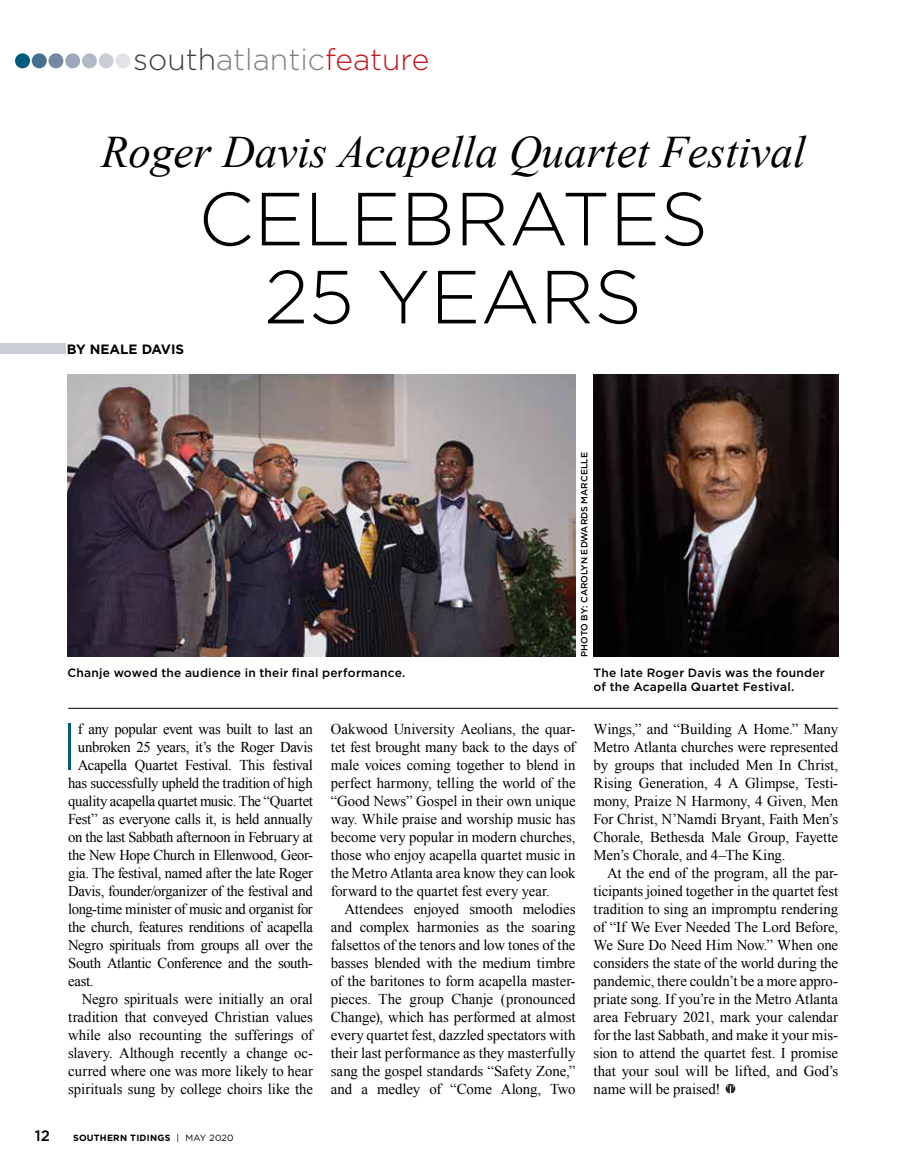
<style>
.page{position:relative;width:905px;height:1175px;background:#fff}
.page>*{position:absolute;margin:0;border:0;box-sizing:border-box;transform-origin:0 0}
.t1{font:300 75px/78px "Gotham";color:#000;text-align:center}
.t2{font:200 66.45px "Gotham";color:#005b7d}
.t3{font:italic 45px "Times New Roman";color:#000}
.t4{font:300 30px "Gotham";color:#808285}
.t5{font:15px "Times New Roman";letter-spacing:-.01em;color:#000}
.t6{font:500 15px "Gotham";color:#000}
.t7{font:700 13.5px "Gotham";color:#000}
.t8{font:500 12px/14.4px "Gotham";letter-spacing:.02em;color:#000}
.t9{font:500 9px "Gotham";color:#000}
.t10{font:700 9px "Gotham";letter-spacing:.025em;color:#000}
.s1{color:#414042}
.s2{color:#c2151c}
.s3{font-weight:400}
</style>
<div class="page">
<svg style="left:725px;top:1083px;width:10px;height:10px"></svg>
<svg style="left:727px;top:1085px;width:7px;height:9px"></svg>
<div style="left:15px;top:53px;width:15px;height:15px;background:#005b7d;border-radius:50%"></div>
<div style="left:32px;top:53px;width:15px;height:15px;background:#496f8f;border-radius:50%"></div>
<div style="left:48px;top:53px;width:15px;height:15px;background:#7488a3;border-radius:50%"></div>
<div style="left:65px;top:53px;width:15px;height:15px;background:#9da8bc;border-radius:50%"></div>
<div style="left:82px;top:53px;width:15px;height:15px;background:#b2baca;border-radius:50%"></div>
<div style="left:99px;top:53px;width:15px;height:15px;background:#c9ced9;border-radius:50%"></div>
<div style="left:115px;top:53px;width:15px;height:15px;background:#e2e3e9;border-radius:50%"></div>
<div style="left:0;top:343px;width:66px;height:11px;background:#c9ced9"></div>
<img style="left:593px;top:374px;width:245px;height:282px">
<img style="left:68px;top:374px;width:507px;height:282px">
<hr style="left:68px;top:708px;width:770px;height:1px;background:#000">
<p class="t4" style="left:133px;top:40px;width:297px"><span class="s1">south</span>atlantic<span class="s2">feature</span></p>
<p class="t3" style="left:101px;top:121px;width:706px">Roger Davis Acapella Quartet Festival</p>
<p class="t1" style="left:198px;top:178px;width:511px">CELEBRATES<br>25 YEARS</p>
<p class="t7" style="left:67px;top:340px;width:119px">BY NEALE DAVIS</p>
<p class="t8" style="left:68px;top:665px;width:339px">Chanje wowed the audience in their final performance.</p>
<p class="t9" style="left:578px;top:656px;width:206px;rotate:-90deg">PHOTO BY: CAROLYN EDWARDS MARCELLE</p>
<p class="t8" style="left:593px;top:665px;width:233px">The late Roger Davis was the founder of the Acapella Quartet Festival.</p>
<p class="t2" style="left:61px;top:705px;width:19px">I</p>
<p class="t5" style="left:78px;top:719px;width:236px">f any popular event was built to last an</p>
<p class="t5" style="left:78px;top:737px;width:236px">unbroken 25 years, it’s the Roger Davis</p>
<p class="t5" style="left:78px;top:755px;width:236px">Acapella Quartet Festival. This festival</p>
<p class="t5" style="left:68px;top:773px;width:246px">has successfully upheld the tradition of high</p>
<p class="t5" style="left:68px;top:791px;width:246px">quality acapella quartet music. The “Quartet</p>
<p class="t5" style="left:68px;top:809px;width:246px">Fest” as everyone calls it, is held annually</p>
<p class="t5" style="left:68px;top:827px;width:246px">on the last Sabbath afternoon in February at</p>
<p class="t5" style="left:68px;top:845px;width:246px">the New Hope Church in Ellenwood, Geor-</p>
<p class="t5" style="left:68px;top:863px;width:246px">gia. The festival, named after the late Roger</p>
<p class="t5" style="left:68px;top:881px;width:246px">Davis, founder/organizer of the festival and</p>
<p class="t5" style="left:68px;top:899px;width:246px">long-time minister of music and organist for</p>
<p class="t5" style="left:68px;top:917px;width:246px">the church, features renditions of acapella</p>
<p class="t5" style="left:68px;top:935px;width:246px">Negro spirituals from groups all over the</p>
<p class="t5" style="left:68px;top:953px;width:246px">South Atlantic Conference and the south-</p>
<p class="t5" style="left:68px;top:971px;width:27px">east.</p>
<p class="t5" style="left:82px;top:989px;width:233px">Negro spirituals were initially an oral</p>
<p class="t5" style="left:68px;top:1007px;width:246px">tradition that conveyed Christian values</p>
<p class="t5" style="left:68px;top:1025px;width:246px">while also recounting the sufferings of</p>
<p class="t5" style="left:68px;top:1043px;width:246px">slavery. Although recently a change oc-</p>
<p class="t5" style="left:68px;top:1061px;width:246px">curred where one was more likely to hear</p>
<p class="t5" style="left:68px;top:1079px;width:246px">spirituals sung by college choirs like the</p>
<p class="t6" style="left:35px;top:1126px;width:17px">12</p>
<p class="t10" style="left:73px;top:1132px;width:162px">SOUTHERN TIDINGS <span class="s3">| MAY 2020</span></p>
<p class="t5" style="left:331px;top:719px;width:246px">Oakwood University Aeolians, the quar-</p>
<p class="t5" style="left:331px;top:737px;width:246px">tet fest brought many back to the days of</p>
<p class="t5" style="left:331px;top:755px;width:246px">male voices coming together to blend in</p>
<p class="t5" style="left:331px;top:773px;width:246px">perfect harmony, telling the world of the</p>
<p class="t5" style="left:331px;top:791px;width:246px">“Good News” Gospel in their own unique</p>
<p class="t5" style="left:331px;top:809px;width:246px">way. While praise and worship music has</p>
<p class="t5" style="left:331px;top:827px;width:246px">become very popular in modern churches,</p>
<p class="t5" style="left:331px;top:845px;width:246px">those who enjoy acapella quartet music in</p>
<p class="t5" style="left:331px;top:863px;width:246px">the Metro Atlanta area know they can look</p>
<p class="t5" style="left:331px;top:881px;width:220px">forward to the quartet fest every year.</p>
<p class="t5" style="left:344px;top:899px;width:232px">Attendees enjoyed smooth melodies</p>
<p class="t5" style="left:331px;top:917px;width:246px">and complex harmonies as the soaring</p>
<p class="t5" style="left:331px;top:935px;width:246px">falsettos of the tenors and low tones of the</p>
<p class="t5" style="left:331px;top:953px;width:246px">basses blended with the medium timbre</p>
<p class="t5" style="left:331px;top:971px;width:246px">of the baritones to form acapella master-</p>
<p class="t5" style="left:331px;top:989px;width:246px">pieces. The group Chanje (pronounced</p>
<p class="t5" style="left:331px;top:1007px;width:246px">Change), which has performed at almost</p>
<p class="t5" style="left:331px;top:1025px;width:246px">every quartet fest, dazzled spectators with</p>
<p class="t5" style="left:331px;top:1043px;width:246px">their last performance as they masterfully</p>
<p class="t5" style="left:331px;top:1061px;width:246px">sang the gospel standards “Safety Zone,”</p>
<p class="t5" style="left:331px;top:1079px;width:246px">and a medley of “Come Along, Two</p>
<p class="t5" style="left:593px;top:719px;width:246px">Wings,” and “Building A Home.” Many</p>
<p class="t5" style="left:593px;top:737px;width:246px">Metro Atlanta churches were represented</p>
<p class="t5" style="left:593px;top:755px;width:246px">by groups that included Men In Christ,</p>
<p class="t5" style="left:593px;top:773px;width:246px">Rising Generation, 4 A Glimpse, Testi-</p>
<p class="t5" style="left:593px;top:791px;width:246px">mony, Praize N Harmony, 4 Given, Men</p>
<p class="t5" style="left:593px;top:809px;width:246px">For Christ, N’Namdi Bryant, Faith Men’s</p>
<p class="t5" style="left:593px;top:827px;width:246px">Chorale, Bethesda Male Group, Fayette</p>
<p class="t5" style="left:593px;top:845px;width:193px">Men’s Chorale, and 4–The King.</p>
<p class="t5" style="left:607px;top:863px;width:233px">At the end of the program, all the par-</p>
<p class="t5" style="left:593px;top:881px;width:246px">ticipants joined together in the quartet fest</p>
<p class="t5" style="left:593px;top:899px;width:246px">tradition to sing an impromptu rendering</p>
<p class="t5" style="left:593px;top:917px;width:246px">of “If We Ever Needed The Lord Before,</p>
<p class="t5" style="left:593px;top:935px;width:246px">We Sure Do Need Him Now.” When one</p>
<p class="t5" style="left:593px;top:953px;width:246px">considers the state of the world during the</p>
<p class="t5" style="left:593px;top:971px;width:246px">pandemic, there couldn’t be a more appro-</p>
<p class="t5" style="left:593px;top:989px;width:246px">priate song. If you’re in the Metro Atlanta</p>
<p class="t5" style="left:593px;top:1007px;width:246px">area February 2021, mark your calendar</p>
<p class="t5" style="left:593px;top:1025px;width:246px">for the last Sabbath, and make it your mis-</p>
<p class="t5" style="left:593px;top:1043px;width:246px">sion to attend the quartet fest. I promise</p>
<p class="t5" style="left:593px;top:1061px;width:246px">that your soul will be lifted, and God’s</p>
<p class="t5" style="left:593px;top:1079px;width:128px">name will be praised!</p>
</div>
